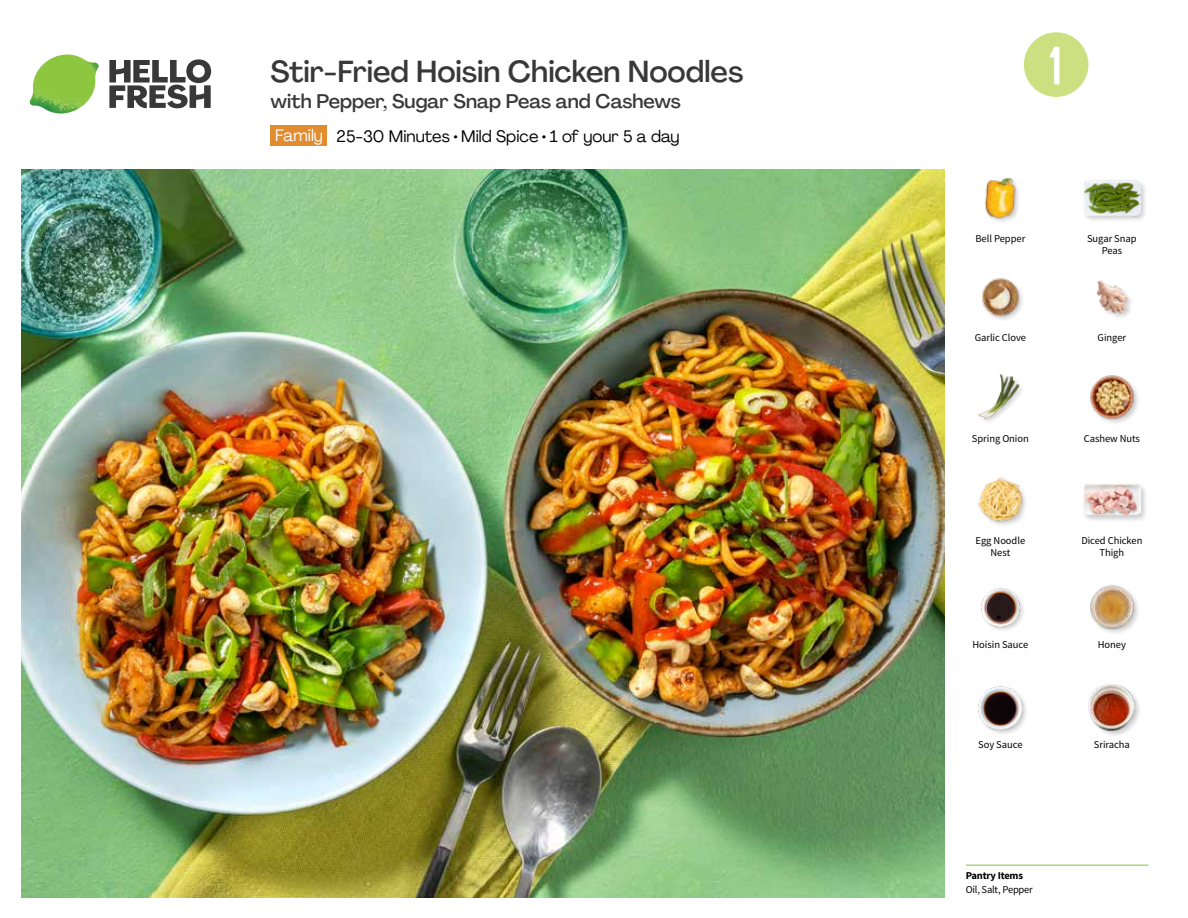
<style>
.page{position:relative;width:1188px;height:918px;background:#fff}
.page>*{position:absolute;margin:0;border:0;box-sizing:border-box;transform-origin:0 0}
.t1{font:54px "Kapra";color:#fff}
.t2{font:500 30px "Agrandir";letter-spacing:-.005em;color:#383839}
.t3{font:500 19.5px "Agrandir";color:#383839}
.t4{font:16.5px "Agrandir";color:#000}
.t5{font:16.5px "Agrandir";color:#fff}
.t6{font:10.5px/12px "Source Sans Pro";letter-spacing:-.005em;color:#000;text-align:center}
.t7{font:700 10.5px "Source Sans Pro";letter-spacing:-.02em;color:#000}
</style>
<div class="page">
<svg style="left:109px;top:59px;width:102px;height:49px"></svg>
<img style="left:30px;top:55px;width:69px;height:59px">
<img style="left:21px;top:170px;width:924px;height:728px">
<hr style="left:966px;top:865px;width:183px;height:1px;background:#82c341">
<div style="left:271px;top:126px;width:56px;height:20px;background:#e18c31"></div>
<img style="left:981px;top:588px;width:42px;height:42px">
<img style="left:978px;top:686px;width:48px;height:48px">
<div style="left:1088px;top:684px;width:54px;height:54px;background:#000;opacity:.2"></div>
<img style="left:1088px;top:684px;width:48px;height:48px">
<img style="left:1090px;top:585px;width:48px;height:48px">
<img style="left:978px;top:374px;width:44px;height:48px">
<img style="left:978px;top:477px;width:48px;height:48px">
<div style="left:1082px;top:483px;width:66px;height:40px;background:#000;opacity:.2"></div>
<img style="left:1083px;top:483px;width:58px;height:40px">
<img style="left:1090px;top:375px;width:48px;height:48px">
<img style="left:985px;top:178px;width:34px;height:44px">
<img style="left:982px;top:278px;width:41px;height:42px">
<img style="left:1096px;top:280px;width:36px;height:37px">
<div style="left:1082px;top:179px;width:66px;height:44px;background:#000;opacity:.2"></div>
<img style="left:1083px;top:179px;width:58px;height:44px">
<svg style="left:1023px;top:32px;width:66px;height:65px"></svg>
<h2 class="t2" style="left:271px;top:53px;width:474px">Stir-Fried Hoisin Chicken Noodles</h2>
<h3 class="t3" style="left:271px;top:89px;width:412px">with Pepper, Sugar Snap Peas and Cashews</h3>
<h3 class="t5" style="left:275px;top:125px;width:49px">Family</h3>
<h3 class="t4" style="left:337px;top:126px;width:344px">25-30 Minutes • Mild Spice • 1 of your 5 a day</h3>
<h1 class="t1" style="left:1049px;top:35px;width:15px">1</h1>
<p class="t6" style="left:976px;top:232px;width:51px">Bell Pepper</p>
<p class="t6" style="left:1087px;top:232px;width:51px">Sugar Snap<br>Peas</p>
<p class="t6" style="left:975px;top:332px;width:53px">Garlic Clove</p>
<p class="t6" style="left:1098px;top:332px;width:30px">Ginger</p>
<p class="t6" style="left:972px;top:432px;width:58px">Spring Onion</p>
<p class="t6" style="left:1084px;top:432px;width:58px">Cashew Nuts</p>
<p class="t6" style="left:976px;top:535px;width:51px">Egg Noodle<br>Nest</p>
<p class="t6" style="left:1081px;top:535px;width:63px">Diced Chicken<br>Thigh</p>
<p class="t6" style="left:973px;top:638px;width:57px">Hoisin Sauce</p>
<p class="t6" style="left:1098px;top:638px;width:30px">Honey</p>
<p class="t6" style="left:978px;top:739px;width:46px">Soy Sauce</p>
<p class="t6" style="left:1094px;top:739px;width:38px">Sriracha</p>
<p class="t7" style="left:966px;top:868px;width:59px">Pantry Items</p>
<p class="t6" style="left:966px;top:884px;width:69px">Oil, Salt, Pepper</p>
</div>
